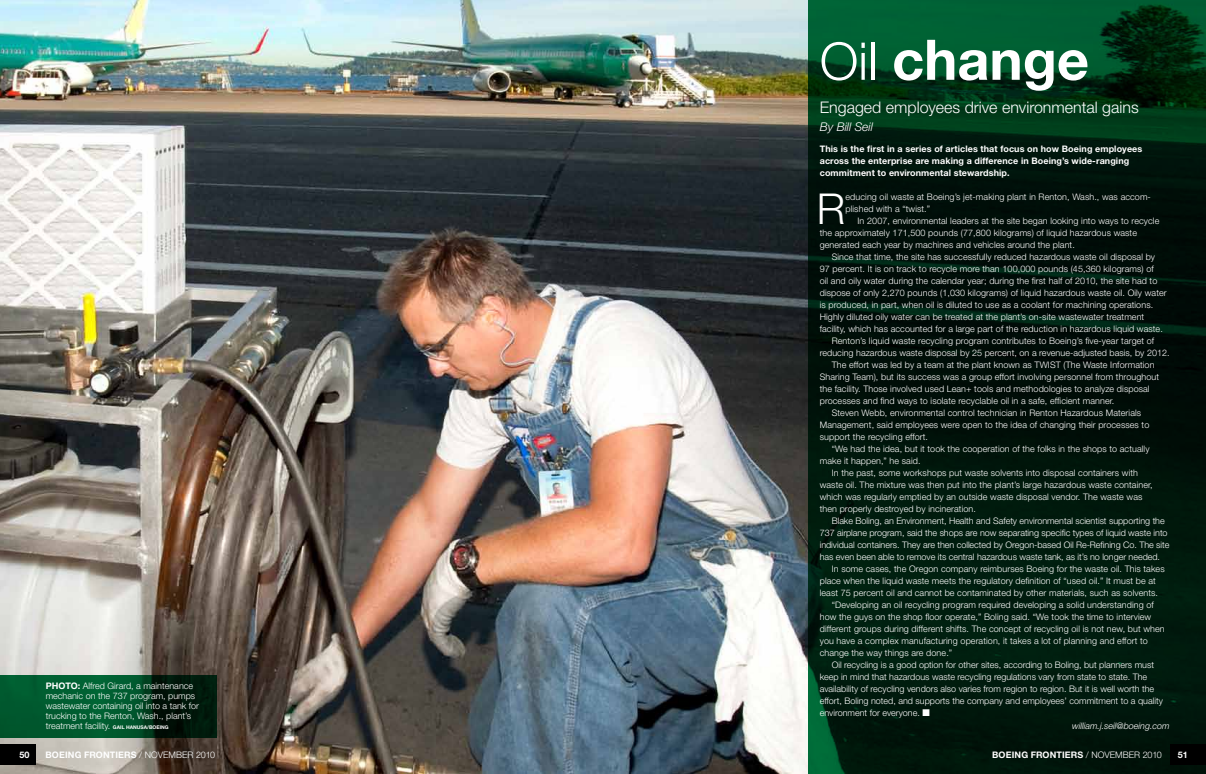
<style>
.page{position:relative;width:1206px;height:774px;background:#fff}
.page>*{position:absolute;margin:0;border:0;box-sizing:border-box;transform-origin:0 0}
.t1{font:700 56px "Helvetica Neue";color:#fff}
.t2{font:300 42.6px "Helvetica Neue";color:#fff}
.t3{font:300 16px "Helvetica Neue";color:#fff}
.t4{font:italic 300 12px "Helvetica Neue";color:#fff}
.t5{font:300 9px/10px "Helvetica Neue";letter-spacing:.01em;color:#fff}
.t6{font:700 9px/12px "Helvetica Neue";letter-spacing:.01em;color:#fff}
.t7{font:italic 300 9px "Helvetica Neue";color:#fff}
.s1{font-weight:700}
.s2{font-weight:700;font-size:5px}
.s3{font-weight:300;font-size:52px}
.s4{font-weight:300}
</style>
<div class="page">
<img style="left:0;top:0;width:808px;height:774px">
<svg style="left:808px;top:0;width:398px;height:774px;background:#001d0f"></svg>
<svg style="left:0;top:675px;width:217px;height:63px;background:#004523"></svg>
<div style="left:0;top:744px;width:36px;height:20px;background:#000"></div>
<div style="left:1170px;top:744px;width:36px;height:20px;background:#000"></div>
<p class="t5" style="left:46px;top:681px;width:155px"><span class="s1">PHOTO:</span> Alfred Girard, a maintenance mechanic on the 737 program, pumps wastewater containing oil into a tank for trucking to the Renton, Wash., plant’s treatment facility. <span class="s2">GAIL HANUSA/BOEING</span></p>
<h1 class="t1" style="left:820px;top:25px;width:271px"><span class="s3">Oil</span> change</h1>
<h3 class="t3" style="left:820px;top:98px;width:320px">Engaged employees drive environmental gains</h3>
<h3 class="t4" style="left:820px;top:120px;width:55px">By Bill Seil</h3>
<p class="t6" style="left:820px;top:143px;width:324px">This is the first in a series of articles that focus on how Boeing employees across the enterprise are making a difference in Boeing’s wide-ranging commitment to environmental stewardship.</p>
<h2 class="t2" style="left:817px;top:183px;width:30px">R</h2>
<p class="t5" style="left:846px;top:191px;width:307px;line-height:12px">educing oil waste at Boeing’s jet-making plant in Renton, Wash., was accom&shy;plished with a “twist.”</p>
<p class="t5" style="left:820px;top:215px;width:341px;line-height:12px;text-indent:38px">In 2007, environmental leaders at the site began looking into ways to recycle the approximately 171,500 pounds (77,800 kilograms) of liquid hazardous waste generated each year by machines and vehicles around the plant.</p>
<p class="t5" style="left:832px;top:252px;width:325px">Since that time, the site has successfully reduced hazardous waste oil disposal by</p>
<p class="t5" style="left:820px;top:264px;width:336px">97 percent. It is on track to recycle more than 100,000 pounds (45,360 kilograms) of</p>
<p class="t5" style="left:820px;top:276px;width:339px">oil and oily water during the calendar year; during the first half of 2010, the site had to</p>
<p class="t5" style="left:820px;top:288px;width:348px">dispose of only 2,270 pounds (1,030 kilograms) of liquid hazardous waste oil. Oily water</p>
<p class="t5" style="left:820px;top:300px;width:335px">is produced, in part, when oil is diluted to use as a coolant for machining operations.</p>
<p class="t5" style="left:820px;top:312px;width:326px">Highly diluted oily water can be treated at the plant’s on-site wastewater treatment</p>
<p class="t5" style="left:820px;top:324px;width:345px">facility, which has accounted for a large part of the reduction in hazardous liquid waste.</p>
<p class="t5" style="left:832px;top:336px;width:324px">Renton’s liquid waste recycling program contributes to Boeing’s five-year target of</p>
<p class="t5" style="left:820px;top:348px;width:351px">reducing hazardous waste disposal by 25 percent, on a revenue-adjusted basis, by 2012.</p>
<p class="t5" style="left:832px;top:360px;width:324px">The effort was led by a team at the plant known as TWIST (The Waste Information</p>
<p class="t5" style="left:820px;top:371px;width:341px">Sharing Team), but its success was a group effort involving personnel from throughout</p>
<p class="t5" style="left:820px;top:383px;width:331px">the facility. Those involved used Lean+ tools and methodologies to analyze disposal</p>
<p class="t5" style="left:820px;top:395px;width:296px">processes and find ways to isolate recyclable oil in a safe, efficient manner.</p>
<p class="t5" style="left:832px;top:407px;width:311px">Steven Webb, environmental control technician in Renton Hazardous Materials</p>
<p class="t5" style="left:820px;top:419px;width:331px">Management, said employees were open to the idea of changing their processes to</p>
<p class="t5" style="left:820px;top:431px;width:110px">support the recycling effort.</p>
<p class="t5" style="left:832px;top:443px;width:319px">“We had the idea, but it took the cooperation of the folks in the shops to actually</p>
<p class="t5" style="left:820px;top:455px;width:102px">make it happen,” he said.</p>
<p class="t5" style="left:832px;top:467px;width:308px">In the past, some workshops put waste solvents into disposal containers with</p>
<p class="t5" style="left:820px;top:479px;width:334px">waste oil. The mixture was then put into the plant’s large hazardous waste container,</p>
<p class="t5" style="left:820px;top:491px;width:324px">which was regularly emptied by an outside waste disposal vendor. The waste was</p>
<p class="t5" style="left:820px;top:503px;width:158px">then properly destroyed by incineration.</p>
<p class="t5" style="left:832px;top:515px;width:335px">Blake Boling, an Environment, Health and Safety environmental scientist supporting the</p>
<p class="t5" style="left:820px;top:527px;width:349px">737 airplane program, said the shops are now separating specific types of liquid waste into</p>
<p class="t5" style="left:820px;top:539px;width:351px">individual containers. They are then collected by Oregon-based Oil Re-Refining Co. The site</p>
<p class="t5" style="left:820px;top:551px;width:342px">has even been able to remove its central hazardous waste tank, as it’s no longer needed.</p>
<p class="t5" style="left:832px;top:563px;width:334px">In some cases, the Oregon company reimburses Boeing for the waste oil. This takes</p>
<p class="t5" style="left:820px;top:575px;width:338px">place when the liquid waste meets the regulatory definition of “used oil.” It must be at</p>
<p class="t5" style="left:820px;top:587px;width:340px">least 75 percent oil and cannot be contaminated by other materials, such as solvents.</p>
<p class="t5" style="left:832px;top:599px;width:324px">“Developing an oil recycling program required developing a solid understanding of</p>
<p class="t5" style="left:820px;top:611px;width:333px">how the guys on the shop floor operate,” Boling said. “We took the time to interview</p>
<p class="t5" style="left:820px;top:623px;width:347px">different groups during different shifts. The concept of recycling oil is not new, but when</p>
<p class="t5" style="left:820px;top:635px;width:330px">you have a complex manufacturing operation, it takes a lot of planning and effort to</p>
<p class="t5" style="left:820px;top:647px;width:134px">change the way things are done.”</p>
<p class="t5" style="left:832px;top:659px;width:324px">Oil recycling is a good option for other sites, according to Boling, but planners must</p>
<p class="t5" style="left:820px;top:671px;width:329px">keep in mind that hazardous waste recycling regulations vary from state to state. The</p>
<p class="t5" style="left:820px;top:683px;width:336px">availability of recycling vendors also varies from region to region. But it is well worth the</p>
<p class="t5" style="left:820px;top:695px;width:345px">effort, Boling noted, and supports the company and employees’ commitment to a quality</p>
<p class="t5" style="left:820px;top:707px;width:112px">environment for everyone. ■</p>
<p class="t7" style="left:1072px;top:721px;width:99px">william.j.seil@boeing.com</p>
<p class="t6" style="left:20px;top:748px;width:12px">50</p>
<p class="t6" style="left:46px;top:748px;width:171px">BOEING FRONTIERS <span class="s4">/ NOVEMBER 2010</span></p>
<p class="t6" style="left:992px;top:748px;width:171px">BOEING FRONTIERS <span class="s4">/ NOVEMBER 2010</span></p>
<p class="t6" style="left:1178px;top:748px;width:12px">51</p>
</div>
